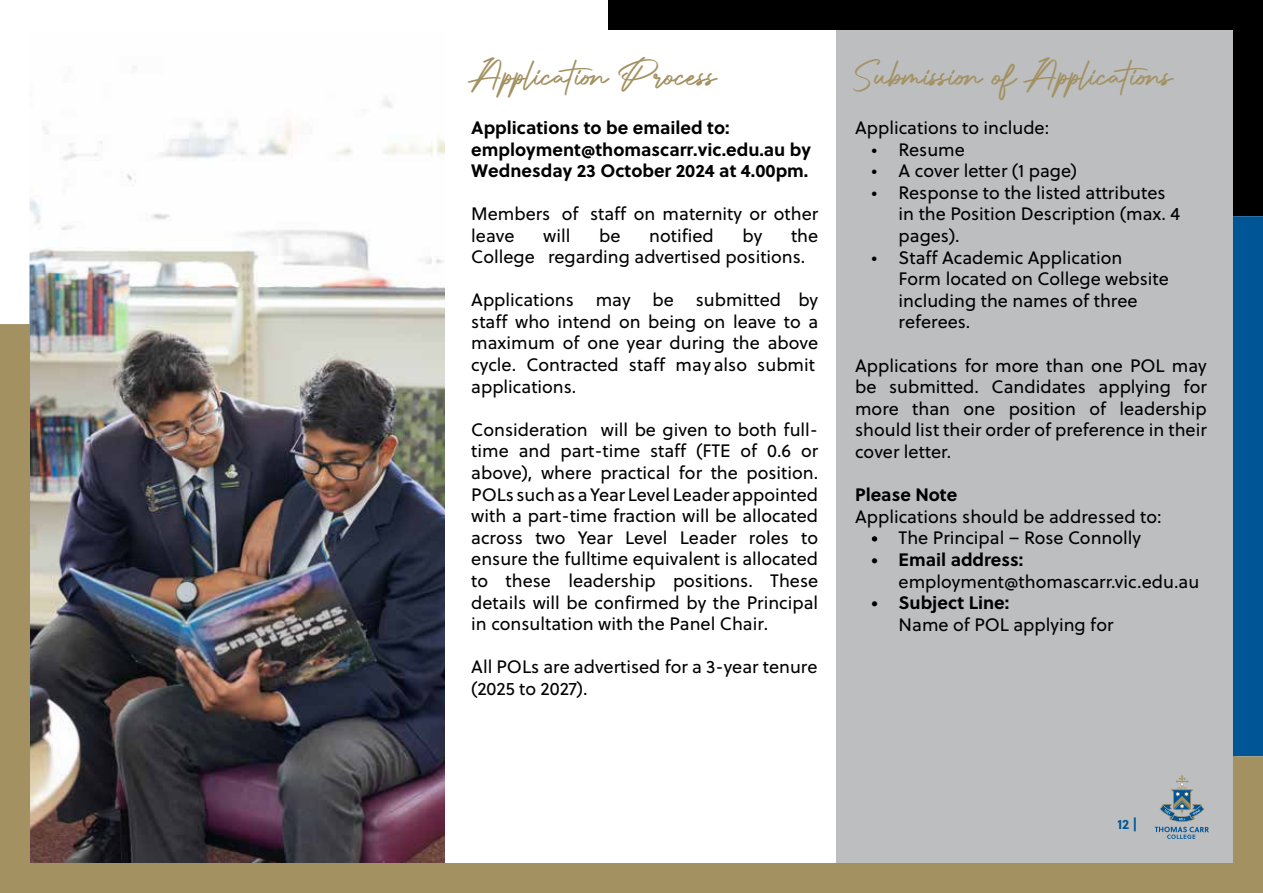
<style>
.page{position:relative;width:1263px;height:893px;background:#fff}
.page>*{position:absolute;margin:0;border:0;box-sizing:border-box;transform-origin:0 0}
.t1{font:45px "Authentic Signature";color:#a39161}
.t2{font:18px/21.6px "Soleil";color:#000}
.t3{font:700 18px/21.6px "Soleil";color:#000}
.t4{font:700 13.5px "Soleil";color:#005596}
</style>
<div class="page">
<img style="left:29px;top:66px;width:416px;height:797px">
<div style="left:836px;top:10px;width:399px;height:853px;background:#bcbec0"></div>
<div style="left:1233px;top:0;width:30px;height:216px;background:#000"></div>
<div style="left:608px;top:0;width:655px;height:30px;background:#000"></div>
<div style="left:1233px;top:216px;width:30px;height:540px;background:#005596"></div>
<div style="left:1233px;top:756px;width:30px;height:137px;background:#a39161"></div>
<div style="left:0;top:863px;width:1263px;height:30px;background:#a39161"></div>
<div style="left:0;top:324px;width:30px;height:569px;background:#a39161"></div>
<svg style="left:1155px;top:775px;width:54px;height:64px"></svg>
<svg style="left:872px;top:536px;width:5px;height:6px"></svg>
<h1 class="t1" style="left:471px;top:50px;width:246px">Application Process</h1>
<p class="t3" style="left:471px;top:116px;width:341px">Applications to be emailed to: employment@thomascarr.vic.edu.au by<br>Wednesday 23 October 2024 at 4.00pm.</p>
<p class="t2" style="left:471px;top:203px;width:348px">Members of staff on maternity or other leave</p>
<p class="t2" style="left:543px;top:224px;width:29px">will</p>
<p class="t2" style="left:599px;top:224px;width:23px">be</p>
<p class="t2" style="left:649px;top:224px;width:66px">notified</p>
<p class="t2" style="left:742px;top:224px;width:21px">by</p>
<p class="t2" style="left:471px;top:224px;width:348px;text-indent:320px">the<br>College regarding advertised positions.</p>
<p class="t2" style="left:471px;top:289px;width:348px">Applications may be submitted by staff who intend on being on leave to a maximum of one year during the above cycle. Contracted staff may also submit applications.</p>
<p class="t2" style="left:471px;top:418px;width:348px;text-align:justify">Consideration will be given to both full&shy;time and part-time staff (FTE of 0.6 or above), where practical for the position.<br>POLs such as a Year Level Leader appointed with a part-time fraction will be allocated across two Year Level Leader roles to ensure the fulltime equivalent is allocated to these leadership positions. These details will be confirmed by the Principal in consultation with the Panel Chair.</p>
<p class="t2" style="left:471px;top:656px;width:348px">All POLs are advertised for a 3-year tenure (2025 to 2027).</p>
<h1 class="t1" style="left:855px;top:50px;width:318px">Submission of Applications</h1>
<p class="t2" style="left:855px;top:116px;width:196px">Applications to include:</p>
<p class="t2" style="left:872px;top:138px;width:95px">• Resume</p>
<p class="t2" style="left:872px;top:160px;width:207px">• A cover letter (1 page)</p>
<p class="t2" style="left:899px;top:181px;width:283px;text-indent:-27px">• Response to the listed attributes in the Position Description (max. 4 pages).</p>
<p class="t2" style="left:899px;top:246px;width:272px;text-indent:-27px">• Staff Academic Application<br>Form located on College website including the names of three referees.</p>
<p class="t2" style="left:855px;top:354px;width:353px;text-align:justify">Applications for more than one POL may be submitted. Candidates applying for more than one position of leadership should list their order of preference in their cover letter.</p>
<p class="t3" style="left:855px;top:483px;width:104px">Please Note</p>
<p class="t2" style="left:855px;top:505px;width:308px">Applications should be addressed to:</p>
<p class="t2" style="left:872px;top:527px;width:271px">• The Principal – Rose Connolly</p>
<p class="t3" style="left:872px;top:548px;width:153px">• Email address:</p>
<p class="t2" style="left:899px;top:570px;width:302px">employment@thomascarr.vic.edu.au</p>
<p class="t3" style="left:872px;top:591px;width:139px">• Subject Line:</p>
<p class="t2" style="left:899px;top:613px;width:216px">Name of POL applying for</p>
<p class="t4" style="left:1117px;top:814px;width:21px">12 |</p>
</div>
